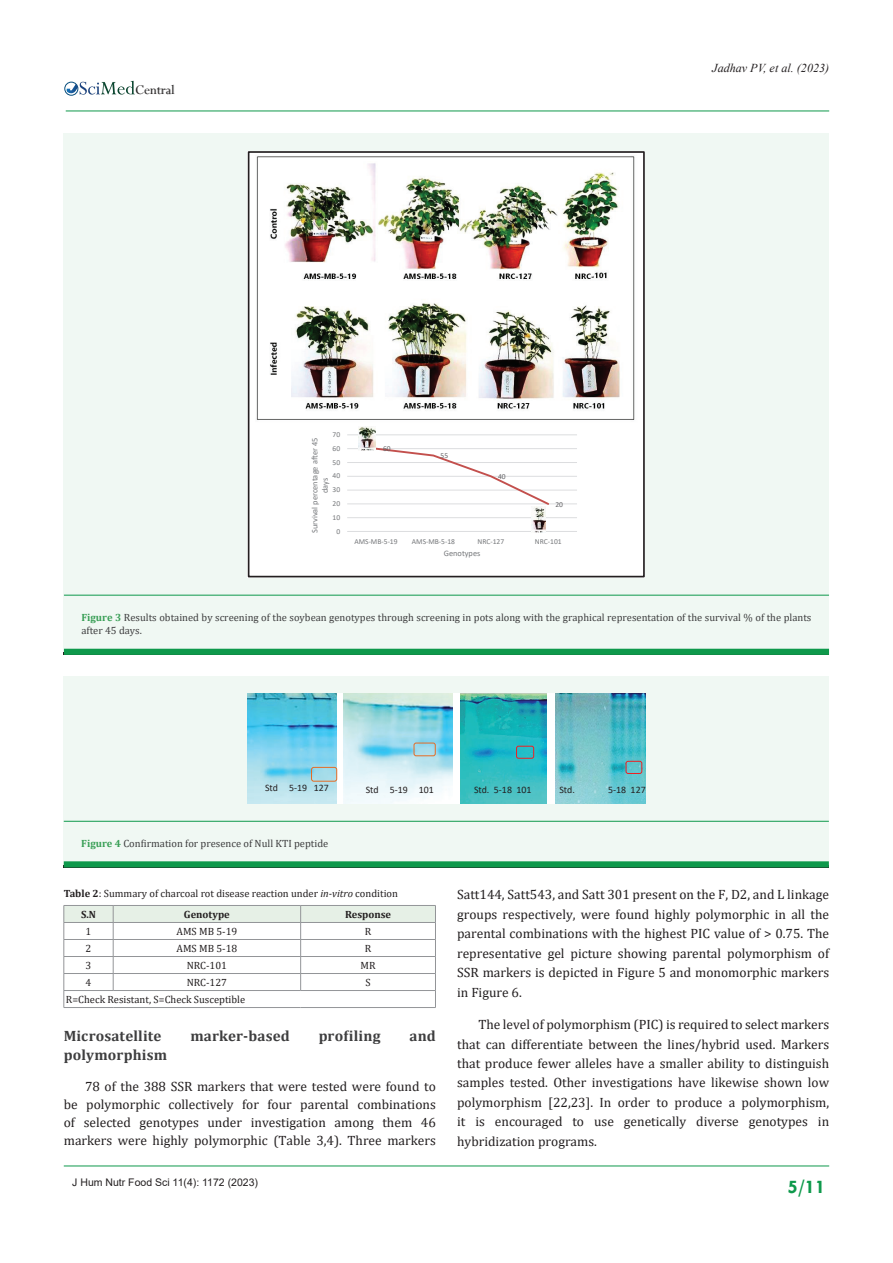
<style>
.page{position:relative;width:893px;height:1263px;background:#fff}
.page>*{position:absolute;margin:0;border:0;box-sizing:border-box;transform-origin:0 0}
.t1{font:700 19.5px "Tw Cen";color:#0e994b}
.t2{font:700 15px "Cambria";letter-spacing:.015em;color:#3e3e3f}
.t3{font:14.55px "Perpetua";color:#211e1e}
.t4{font:13.5px/19.5px "Cambria";color:#231f20;text-align:justify}
.t5{font:italic 12.15px "Times New Roman";color:#231f20}
.t6{font:10.5px/13.5px "Cambria";color:#3e3e3f}
.t7{font:10.5px "Cambria";color:#231f20}
.t8{font:10.5px "Arial";color:#231f20}
.t9{font:700 10.5px "Cambria";color:#231f20}
.t10{font:9.9px "Calibri";color:#231f20}
.t11{font:8.4px/10.2px "Calibri";color:#76787b;text-align:center}
.t12{font:7.5px "Calibri";color:#76787b}
.t13{font:7.5px "Calibri";color:#636366}
.s1{font-weight:700;color:#399f56}
.s2{font-weight:700}
.s3{font-style:italic}
</style>
<div class="page">
<img style="left:136px;top:84px;width:39px;height:11px">
<div style="left:64px;top:82px;width:14px;height:13px;border:1px solid #074d7c;border-radius:50%"></div>
<svg style="left:66px;top:81px;width:69px;height:14px"></svg>
<hr style="left:64px;top:1166px;width:765px;height:1px;background:#0e994b">
<hr style="left:66px;top:111px;width:763px;height:1px;background:#0e994b">
<div style="left:64px;top:133px;width:765px;height:462px;background:#f0f8f3"></div>
<div style="left:64px;top:595px;width:765px;height:57px;background:#f0f8f3"></div>
<div style="left:64px;top:649px;width:765px;height:6px;background:#0e994b"></div>
<hr style="left:64px;top:595px;width:765px;height:1px;background:#0e994b">
<div style="left:248px;top:151px;width:397px;height:427px;background:#fff"></div>
<div style="left:248px;top:151px;width:397px;height:426px;border:2px solid #231f20"></div>
<img style="left:256px;top:156px;width:379px;height:264px">
<hr style="left:347px;top:517px;width:230px;height:1px;background:#dcdddf">
<hr style="left:347px;top:504px;width:230px;height:1px;background:#dcdddf">
<hr style="left:347px;top:490px;width:230px;height:1px;background:#dcdddf">
<hr style="left:347px;top:476px;width:230px;height:1px;background:#dcdddf">
<hr style="left:347px;top:462px;width:230px;height:1px;background:#dcdddf">
<hr style="left:347px;top:448px;width:230px;height:1px;background:#dcdddf">
<hr style="left:347px;top:434px;width:230px;height:1px;background:#dcdddf">
<hr style="left:347px;top:531px;width:230px;height:1px;background:#dcdddf">
<svg style="left:374px;top:447px;width:177px;height:58px"></svg>
<img style="left:532px;top:507px;width:13px;height:26px">
<img style="left:358px;top:426px;width:17px;height:24px">
<div style="left:64px;top:676px;width:765px;height:145px;background:#f0f8f3"></div>
<div style="left:64px;top:821px;width:765px;height:43px;background:#f0f8f3"></div>
<div style="left:64px;top:861px;width:765px;height:6px;background:#0e994b"></div>
<hr style="left:64px;top:821px;width:765px;height:1px;background:#0e994b">
<div style="left:248px;top:694px;width:397px;height:110px;background:#fff"></div>
<img style="left:461px;top:694px;width:85px;height:110px">
<div style="left:516px;top:746px;width:18px;height:12px;border:1px solid #ee1f23;border-radius:2px"></div>
<img style="left:556px;top:694px;width:89px;height:110px">
<div style="left:626px;top:761px;width:16px;height:12px;border:1px solid #ee1f23;border-radius:2px"></div>
<img style="left:248px;top:694px;width:89px;height:110px">
<div style="left:311px;top:767px;width:26px;height:15px;border:1px solid #e56c25;border-radius:2px"></div>
<img style="left:343px;top:694px;width:110px;height:110px">
<div style="left:414px;top:742px;width:22px;height:14px;border:1px solid #e56c25;border-radius:2px"></div>
<svg style="left:64px;top:905px;width:372px;height:102px"></svg>
<hr style="left:64px;top:1007px;width:49px;height:1px;background:#939598">
<hr style="left:113px;top:1007px;width:188px;height:1px;background:#939598">
<hr style="left:301px;top:1007px;width:134px;height:1px;background:#939598">
<p class="t3" style="left:135px;top:81px;width:41px">Central</p>
<p class="t12" style="left:333px;top:429px;width:9px">70</p>
<p class="t11" style="left:310px;top:533px;width:97px;rotate:-90deg">egatnecrepl av i vruS 54ret fa days</p>
<p class="t12" style="left:333px;top:443px;width:9px">60</p>
<p class="t12" style="left:333px;top:457px;width:9px">50</p>
<p class="t12" style="left:333px;top:471px;width:9px">40</p>
<p class="t12" style="left:333px;top:485px;width:9px">30</p>
<p class="t12" style="left:333px;top:498px;width:9px">20</p>
<p class="t12" style="left:333px;top:512px;width:9px">10</p>
<p class="t12" style="left:336px;top:526px;width:5px">0</p>
<p class="t13" style="left:383px;top:444px;width:9px">60</p>
<p class="t13" style="left:441px;top:450px;width:9px">55</p>
<p class="t13" style="left:498px;top:471px;width:9px">40</p>
<p class="t13" style="left:555px;top:499px;width:9px">20</p>
<p class="t12" style="left:354px;top:536px;width:45px">AMS-MB-5-19</p>
<p class="t12" style="left:412px;top:536px;width:45px">AMS-MB-5-18</p>
<p class="t12" style="left:477px;top:536px;width:28px">NRC-127</p>
<p class="t12" style="left:535px;top:536px;width:28px">NRC-101</p>
<p class="t11" style="left:444px;top:548px;width:38px">Genotypes</p>
<p class="t5" style="left:712px;top:60px;width:118px">Jadhav PV, et al. (2023)</p>
<p class="t6" style="left:81px;top:610px;width:732px"><span class="s1">Figure 3</span> Results obtained by screening of the soybean genotypes through screening in pots along with the graphical representation of the survival % of the plants after 45 days.</p>
<p class="t10" style="left:265px;top:780px;width:65px">Std 5-19 127</p>
<p class="t10" style="left:366px;top:783px;width:70px">Std 5-19 101</p>
<p class="t6" style="left:81px;top:836px;width:249px"><span class="s1">Figure 4</span> Confirmation for presence of Null KTI peptide</p>
<p class="t7" style="left:64px;top:887px;width:336px"><span class="s2">Table 2</span>: Summary of charcoal rot disease reaction under <span class="s3">in-vitro</span> condition</p>
<p class="t9" style="left:81px;top:907px;width:16px">S.N</p>
<p class="t9" style="left:184px;top:907px;width:47px">Genotype</p>
<p class="t9" style="left:345px;top:907px;width:48px">Response</p>
<p class="t7" style="left:86px;top:925px;width:7px">1</p>
<p class="t7" style="left:176px;top:925px;width:62px">AMS MB 5-19</p>
<p class="t7" style="left:365px;top:925px;width:8px">R</p>
<p class="t7" style="left:86px;top:942px;width:7px">2</p>
<p class="t7" style="left:176px;top:942px;width:62px">AMS MB 5-18</p>
<p class="t7" style="left:365px;top:942px;width:8px">R</p>
<p class="t7" style="left:86px;top:959px;width:7px">3</p>
<p class="t7" style="left:187px;top:959px;width:42px">NRC-101</p>
<p class="t7" style="left:360px;top:959px;width:17px">MR</p>
<p class="t7" style="left:86px;top:976px;width:7px">4</p>
<p class="t7" style="left:187px;top:976px;width:42px">NRC-127</p>
<p class="t7" style="left:365px;top:976px;width:7px">S</p>
<p class="t7" style="left:66px;top:993px;width:181px">R=Check Resistant, S=Check Susceptible</p>
<p class="t2" style="left:64px;top:1025px;width:99px">Microsatellite</p>
<p class="t2" style="left:190px;top:1025px;width:101px">marker-based</p>
<p class="t2" style="left:319px;top:1025px;width:63px">profiling</p>
<p class="t2" style="left:409px;top:1025px;width:28px">and</p>
<p class="t2" style="left:64px;top:1044px;width:105px">polymorphism</p>
<p class="t4" style="left:64px;top:1077px;width:374px;line-height:18px;text-indent:21px">78 of the 388 SSR markers that were tested were found to be polymorphic collectively for four parental combinations of selected genotypes under investigation among them 46 markers were highly polymorphic (Table 3,4). Three markers</p>
<p class="t10" style="left:474px;top:782px;width:59px">Std. 5-18 101</p>
<p class="t10" style="left:559px;top:783px;width:17px">Std.</p>
<p class="t10" style="left:608px;top:783px;width:39px">5-18 127</p>
<p class="t4" style="left:457px;top:885px;width:374px">Satt144, Satt543, and Satt 301 present on the F, D2, and L linkage groups respectively, were found highly polymorphic in all the parental combinations with the highest PIC value of &gt; 0.75. The representative gel picture showing parental polymorphism of SSR markers is depicted in Figure 5 and monomorphic markers in Figure 6.</p>
<p class="t4" style="left:457px;top:1014px;width:374px;text-indent:21px">The level of polymorphism (PIC) is required to select markers that can differentiate between the lines/hybrid used. Markers that produce fewer alleles have a smaller ability to distinguish samples tested. Other investigations have likewise shown low polymorphism [22,23]. In order to produce a polymorphism, it is encouraged to use genetically diverse genotypes in hybridization programs.</p>
<p class="t8" style="left:72px;top:1175px;width:187px">J Hum Nutr Food Sci 11(4): 1172 (2023)</p>
<h1 class="t1" style="left:787px;top:1175px;width:40px">5/11</h1>
</div>
